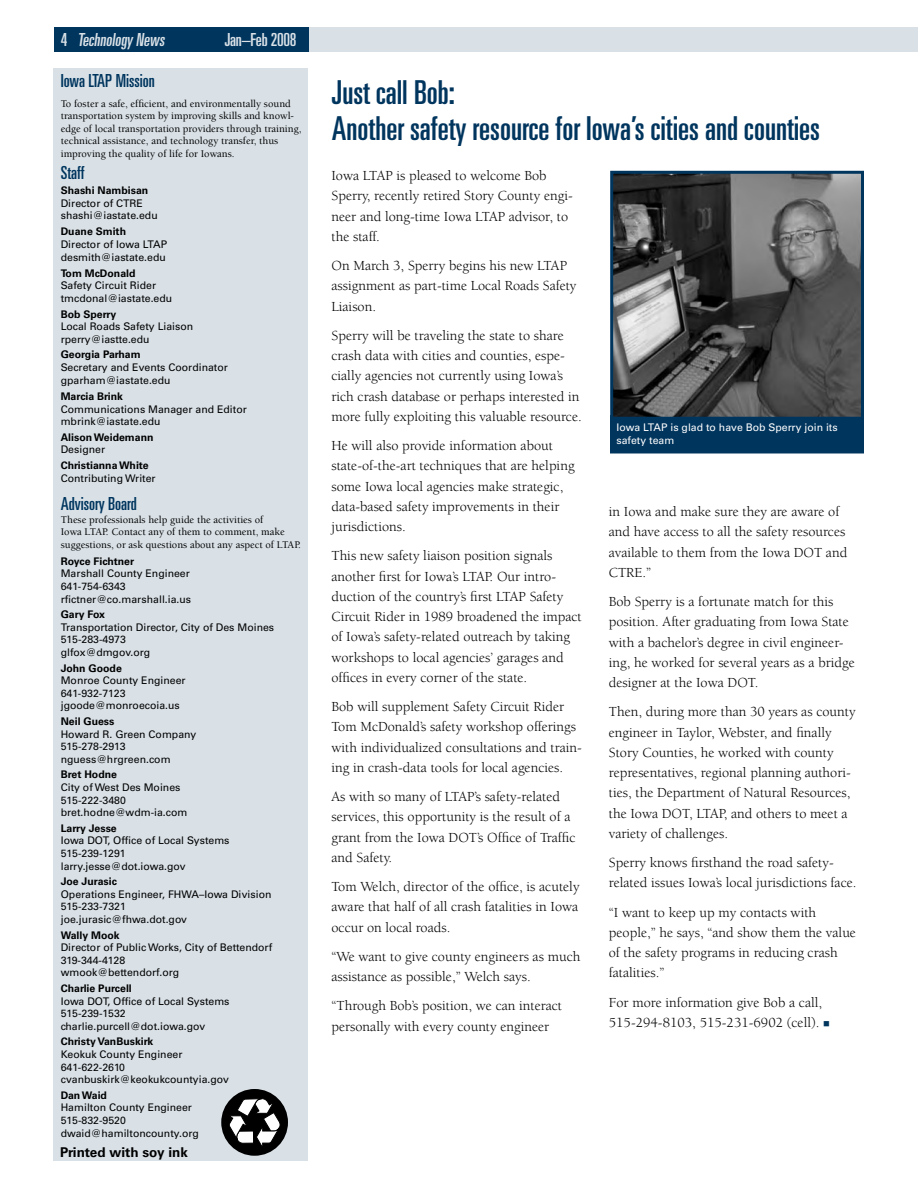
<style>
.page{position:relative;width:918px;height:1188px;background:#fff}
.page>*{position:absolute;margin:0;border:0;box-sizing:border-box;transform-origin:0 0}
.t1{font:ultra-condensed 33px/36px "Univers LT Std";color:#00355e}
.t2{font:ultra-condensed 18px "Univers LT Std";color:#00355e}
.t3{font:ultra-condensed 18px "Univers LT Std";letter-spacing:-.02em;color:#d9e1e7}
.t4{font:14.25px/20.2px "Berkeley";color:#000}
.t5{font:700 13.5px "Univers";color:#000}
.t6{font:10.5px/12.6px "Univers";color:#000}
.t7{font:500 10.5px/12.6px "Berkeley";color:#000}
.t8{font:700 10.5px "Univers";color:#000}
.t9{font:10.5px/12.8px "Univers";color:#fff}
.s1{color:#00355e}
</style>
<div class="page">
<div style="left:54px;top:27px;width:255px;height:24px;background:#00355e"></div>
<div style="left:309px;top:27px;width:609px;height:24px;background:#d9e1e7"></div>
<div style="left:611px;top:416px;width:252px;height:37px;background:#00355e"></div>
<img style="left:614px;top:175px;width:246px;height:241px">
<div style="left:610px;top:171px;width:254px;height:249px;border:3px solid #00355e"></div>
<div style="left:53px;top:69px;width:254px;height:1092px;background:#d9e1e7"></div>
<div style="left:221px;top:1089px;width:67px;height:67px;background:#000;border-radius:50%"></div>
<svg style="left:227px;top:1098px;width:54px;height:52px"></svg>
<p class="t3" style="left:61px;top:29px;width:108px">4 Technology News</p>
<p class="t3" style="left:225px;top:29px;width:73px">Jan–Feb 2008</p>
<p class="t2" style="left:61px;top:71px;width:95px">Iowa LTAP Mission</p>
<p class="t7" style="left:61px;top:97px;width:242px">To foster a safe, efficient, and environmentally sound transportation system by improving skills and knowl&shy;edge of local transportation providers through training, technical assistance, and technology transfer, thus improving the quality of life for Iowans.</p>
<p class="t2" style="left:61px;top:162px;width:25px">Staff</p>
<p class="t8" style="left:61px;top:184px;width:89px">Shashi Nambisan</p>
<p class="t6" style="left:61px;top:197px;width:99px">Director of CTRE shashi@iastate.edu</p>
<p class="t8" style="left:61px;top:225px;width:67px">Duane Smith</p>
<p class="t6" style="left:61px;top:237px;width:108px;line-height:13.5px">Director of Iowa LTAP desmith@iastate.edu</p>
<p class="t8" style="left:61px;top:267px;width:76px">Tom McDonald</p>
<p class="t6" style="left:61px;top:279px;width:113px">Safety Circuit Rider tmcdonal@iastate.edu</p>
<p class="t8" style="left:61px;top:308px;width:57px">Bob Sperry</p>
<p class="t6" style="left:61px;top:320px;width:134px">Local Roads Safety Liaison rperry@iastte.edu</p>
<p class="t8" style="left:61px;top:348px;width:81px">Georgia Parham</p>
<p class="t6" style="left:61px;top:361px;width:169px">Secretary and Events Coordinator gparham@iastate.edu</p>
<p class="t8" style="left:61px;top:390px;width:64px">Marcia Brink</p>
<p class="t6" style="left:61px;top:403px;width:188px">Communications Manager and Editor mbrink@iastate.edu</p>
<p class="t8" style="left:61px;top:431px;width:94px">Alison Weidemann</p>
<p class="t6" style="left:61px;top:443px;width:46px">Designer</p>
<p class="t8" style="left:61px;top:459px;width:89px">Christianna White</p>
<p class="t6" style="left:61px;top:472px;width:96px">Contributing Writer</p>
<p class="t2" style="left:61px;top:493px;width:77px">Advisory Board</p>
<p class="t7" style="left:61px;top:513px;width:242px">These professionals help guide the activities of<br>Iowa LTAP. Contact any of them to comment, make suggestions, or ask questions about any aspect of LTAP.</p>
<p class="t8" style="left:61px;top:555px;width:75px">Royce Fichtner</p>
<p class="t6" style="left:61px;top:568px;width:132px">Marshall County Engineer<br>641-754-6343 rfictner@co.marshall.ia.us</p>
<p class="t8" style="left:61px;top:608px;width:46px">Gary Fox</p>
<p class="t6" style="left:61px;top:621px;width:215px">Transportation Director, City of Des Moines<br>515-283-4973<br>glfox@dmgov.org</p>
<p class="t8" style="left:61px;top:662px;width:63px">John Goode</p>
<p class="t6" style="left:61px;top:674px;width:126px">Monroe County Engineer<br>641-932-7123 jgoode@monroecoia.us</p>
<p class="t8" style="left:61px;top:715px;width:55px">Neil Guess</p>
<p class="t6" style="left:61px;top:728px;width:137px">Howard R. Green Company<br>515-278-2913 nguess@hrgreen.com</p>
<p class="t8" style="left:61px;top:769px;width:58px">Bret Hodne</p>
<p class="t6" style="left:61px;top:781px;width:128px">City of West Des Moines<br>515-222-3480 bret.hodne@wdm-ia.com</p>
<p class="t8" style="left:61px;top:822px;width:58px">Larry Jesse</p>
<p class="t6" style="left:61px;top:835px;width:170px">Iowa DOT, Office of Local Systems<br>515-239-1291 larry.jesse@dot.iowa.gov</p>
<p class="t8" style="left:61px;top:875px;width:58px">Joe Jurasic</p>
<p class="t6" style="left:61px;top:888px;width:212px">Operations Engineer, FHWA–Iowa Division<br>515-233-7321<br>joe.jurasic@fhwa.dot.gov</p>
<p class="t8" style="left:61px;top:929px;width:60px">Wally Mook</p>
<p class="t6" style="left:61px;top:941px;width:213px">Director of Public Works, City of Bettendorf<br>319-344-4128<br>wmook@bettendorf.org</p>
<p class="t8" style="left:61px;top:982px;width:73px">Charlie Purcell</p>
<p class="t6" style="left:61px;top:995px;width:170px">Iowa DOT, Office of Local Systems<br>515-239-1532 charlie.purcell@dot.iowa.gov</p>
<p class="t8" style="left:61px;top:1036px;width:94px">Christy VanBuskirk</p>
<p class="t6" style="left:61px;top:1048px;width:170px">Keokuk County Engineer<br>641-622-2610 cvanbuskirk@keokukcountyia.gov</p>
<p class="t8" style="left:61px;top:1089px;width:48px">Dan Waid</p>
<p class="t6" style="left:61px;top:1102px;width:140px">Hamilton County Engineer<br>515-832-9520 dwaid@hamiltoncounty.org</p>
<p class="t5" style="left:60px;top:1144px;width:129px">Printed with soy ink</p>
<h1 class="t1" style="left:332px;top:74px;width:490px">Just call Bob:<br>Another safety resource for Iowa’s cities and counties</h1>
<p class="t4" style="left:332px;top:166px;width:243px">Iowa LTAP is pleased to welcome Bob<br>Sperry, recently retired Story County engi&shy;neer and long-time Iowa LTAP advisor, to the staff.</p>
<p class="t4" style="left:332px;top:256px;width:247px">On March 3, Sperry begins his new LTAP assignment as part-time Local Roads Safety<br>Liaison.</p>
<p class="t4" style="left:332px;top:326px;width:252px">Sperry will be traveling the state to share crash data with cities and counties, espe&shy;cially agencies not currently using Iowa’s rich crash database or perhaps interested in more fully exploiting this valuable resource.</p>
<p class="t4" style="left:332px;top:436px;width:245px">He will also provide information about state-of-the-art techniques that are helping some Iowa local agencies make strategic, data-based safety improvements in their</p>
<p class="t9" style="left:616px;top:421px;width:223px">Iowa LTAP is glad to have Bob Sperry join its safety team</p>
<p class="t4" style="left:609px;top:502px;width:232px">in Iowa and make sure they are aware of</p>
<p class="t4" style="left:332px;top:517px;width:76px">jurisdictions.</p>
<p class="t4" style="left:609px;top:522px;width:238px">and have access to all the safety resources</p>
<p class="t4" style="left:332px;top:546px;width:223px">This new safety liaison position signals</p>
<p class="t4" style="left:609px;top:542px;width:240px">available to them from the Iowa DOT and</p>
<p class="t4" style="left:332px;top:566px;width:226px">another first for Iowa’s LTAP. Our intro-</p>
<p class="t4" style="left:609px;top:563px;width:44px">CTRE.”</p>
<p class="t4" style="left:332px;top:587px;width:233px">duction of the country’s first LTAP Safety</p>
<p class="t4" style="left:609px;top:592px;width:226px">Bob Sperry is a fortunate match for this</p>
<p class="t4" style="left:332px;top:607px;width:252px">Circuit Rider in 1989 broadened the impact</p>
<p class="t4" style="left:609px;top:612px;width:242px">position. After graduating from Iowa State</p>
<p class="t4" style="left:332px;top:627px;width:240px">of Iowa’s safety-related outreach by taking</p>
<p class="t4" style="left:609px;top:632px;width:236px">with a bachelor’s degree in civil engineer-</p>
<p class="t4" style="left:332px;top:647px;width:234px">workshops to local agencies’ garages and</p>
<p class="t4" style="left:609px;top:653px;width:247px">ing, he worked for several years as a bridge</p>
<p class="t4" style="left:332px;top:668px;width:197px">offices in every corner of the state.</p>
<p class="t4" style="left:609px;top:673px;width:151px">designer at the Iowa DOT.</p>
<p class="t4" style="left:332px;top:697px;width:234px">Bob will supplement Safety Circuit Rider</p>
<p class="t4" style="left:609px;top:702px;width:248px">Then, during more than 30 years as county</p>
<p class="t4" style="left:332px;top:717px;width:246px">Tom McDonald’s safety workshop offerings</p>
<p class="t4" style="left:609px;top:722px;width:224px">engineer in Taylor, Webster, and finally</p>
<p class="t4" style="left:332px;top:737px;width:252px">with individualized consultations and train-</p>
<p class="t4" style="left:609px;top:743px;width:226px">Story Counties, he worked with county</p>
<p class="t4" style="left:332px;top:758px;width:233px">ing in crash-data tools for local agencies.</p>
<p class="t4" style="left:609px;top:763px;width:244px">representatives, regional planning authori-</p>
<p class="t4" style="left:332px;top:787px;width:230px">As with so many of LTAP’s safety-related</p>
<p class="t4" style="left:609px;top:783px;width:243px">ties, the Department of Natural Resources,</p>
<p class="t4" style="left:332px;top:807px;width:241px">services, this opportunity is the result of a</p>
<p class="t4" style="left:609px;top:803px;width:240px">the Iowa DOT, LTAP, and others to meet a</p>
<p class="t4" style="left:332px;top:827px;width:246px">grant from the Iowa DOT’s Office of Traffic</p>
<p class="t4" style="left:609px;top:824px;width:121px">variety of challenges.</p>
<p class="t4" style="left:332px;top:848px;width:62px">and Safety.</p>
<p class="t4" style="left:609px;top:853px;width:226px">Sperry knows firsthand the road safety-</p>
<p class="t4" style="left:332px;top:877px;width:250px">Tom Welch, director of the office, is acutely</p>
<p class="t4" style="left:609px;top:873px;width:249px">related issues Iowa’s local jurisdictions face.</p>
<p class="t4" style="left:332px;top:897px;width:248px">aware that half of all crash fatalities in Iowa</p>
<p class="t4" style="left:609px;top:902px;width:209px">“I want to keep up my contacts with</p>
<p class="t4" style="left:332px;top:917px;width:120px">occur on local roads.</p>
<p class="t4" style="left:609px;top:923px;width:249px">people,” he says, “and show them the value</p>
<p class="t4" style="left:332px;top:947px;width:250px">“We want to give county engineers as much</p>
<p class="t4" style="left:609px;top:943px;width:230px">of the safety programs in reducing crash</p>
<p class="t4" style="left:332px;top:967px;width:201px">assistance as possible,” Welch says.</p>
<p class="t4" style="left:609px;top:963px;width:57px">fatalities.”</p>
<p class="t4" style="left:332px;top:996px;width:232px">“Through Bob’s position, we can interact</p>
<p class="t4" style="left:609px;top:992px;width:215px">For more information give Bob a call,</p>
<p class="t4" style="left:332px;top:1016px;width:219px">personally with every county engineer</p>
<p class="t4" style="left:609px;top:1013px;width:223px">515-294-8103, 515-231-6902 (cell). <span class="s1">■</span></p>
</div>
